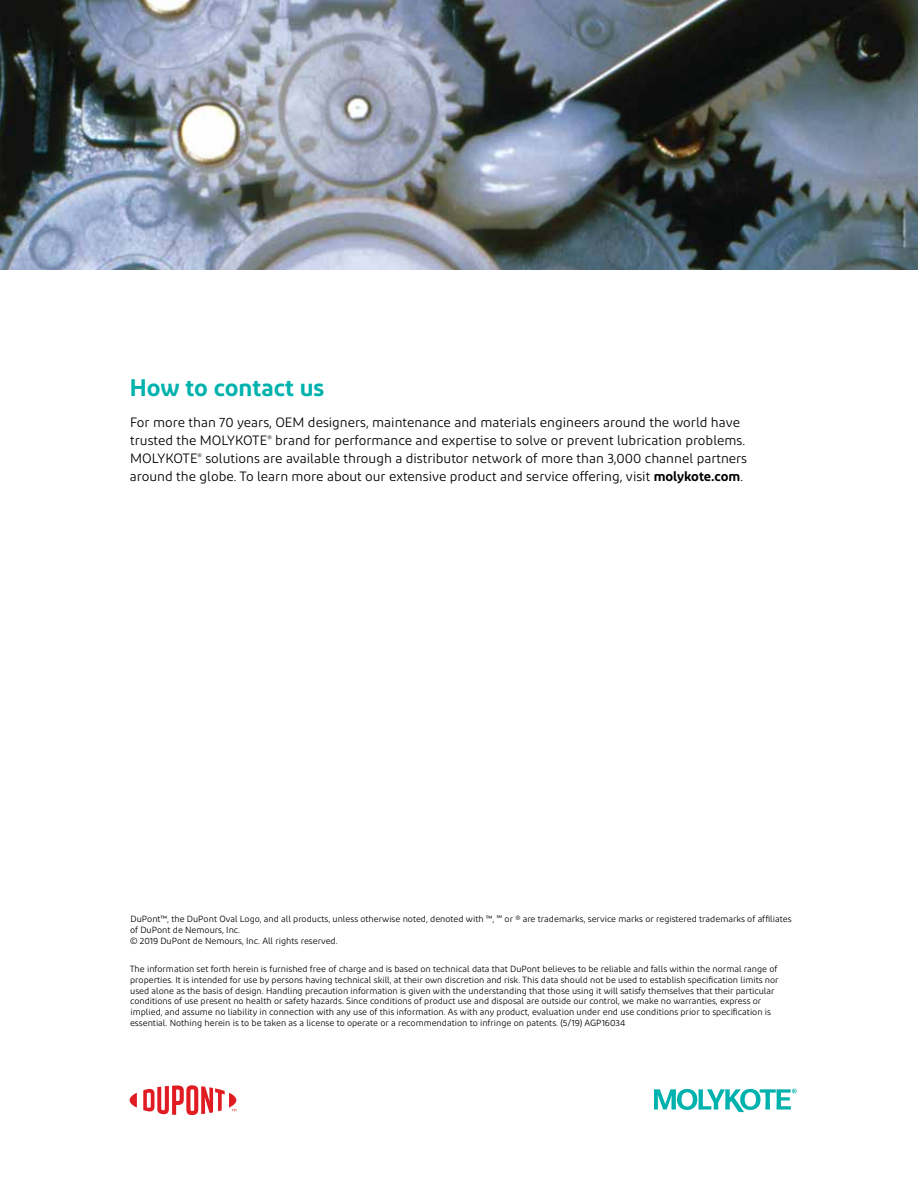
<style>
.page{position:relative;width:918px;height:1188px;background:#fff}
.page>*{position:absolute;margin:0;border:0;box-sizing:border-box;transform-origin:0 0}
.t1{font:600 24px "Diodrum";color:#00b2ad}
.t2{font:13.5px/18px "Diodrum";color:#000}
.t3{font:9px/10.8px "Diodrum";color:#000}
.t4{font:500 3.9px "Diodrum";color:#000}
.s1{font-weight:600}
</style>
<div class="page">
<svg style="left:130px;top:1093px;width:7px;height:15px"></svg>
<svg style="left:143px;top:1085px;width:93px;height:30px"></svg>
<img style="left:0;top:0;width:918px;height:270px">
<svg style="left:654px;top:1089px;width:143px;height:23px"></svg>
<h1 class="t1" style="left:130px;top:372px;width:196px">How to contact us</h1>
<p class="t2" style="left:130px;top:413px;width:619px">For more than 70 years, OEM designers, maintenance and materials engineers around the world have trusted the MOLYKOTE<sup>®</sup> brand for performance and expertise to solve or prevent lubrication problems.<br>MOLYKOTE<sup>®</sup> solutions are available through a distributor network of more than 3,000 channel partners around the globe. To learn more about our extensive product and service offering, visit <span class="s1">molykote.com</span>.</p>
<p class="t3" style="left:131px;top:913px;width:365px">DuPont™, the DuPont Oval Logo, and all products, unless otherwise noted, denoted with ™,</p>
<p class="t4" style="left:497px;top:914px;width:7px">SM</p>
<p class="t3" style="left:505px;top:913px;width:288px">or ® are trademarks, service marks or registered trademarks of affiliates</p>
<p class="t3" style="left:130px;top:924px;width:209px">of DuPont de Nemours, Inc.<br>© 2019 DuPont de Nemours, Inc. All rights reserved.</p>
<p class="t3" style="left:130px;top:963px;width:650px">The information set forth herein is furnished free of charge and is based on technical data that DuPont believes to be reliable and falls within the normal range of properties. It is intended for use by persons having technical skill, at their own discretion and risk. This data should not be used to establish specification limits nor used alone as the basis of design. Handling precaution information is given with the understanding that those using it will satisfy themselves that their particular conditions of use present no health or safety hazards. Since conditions of product use and disposal are outside our control, we make no warranties, express or implied, and assume no liability in connection with any use of this information. As with any product, evaluation under end use conditions prior to specification is essential. Nothing herein is to be taken as a license to operate or a recommendation to infringe on patents. (5/19) AGP16034</p>
</div>
